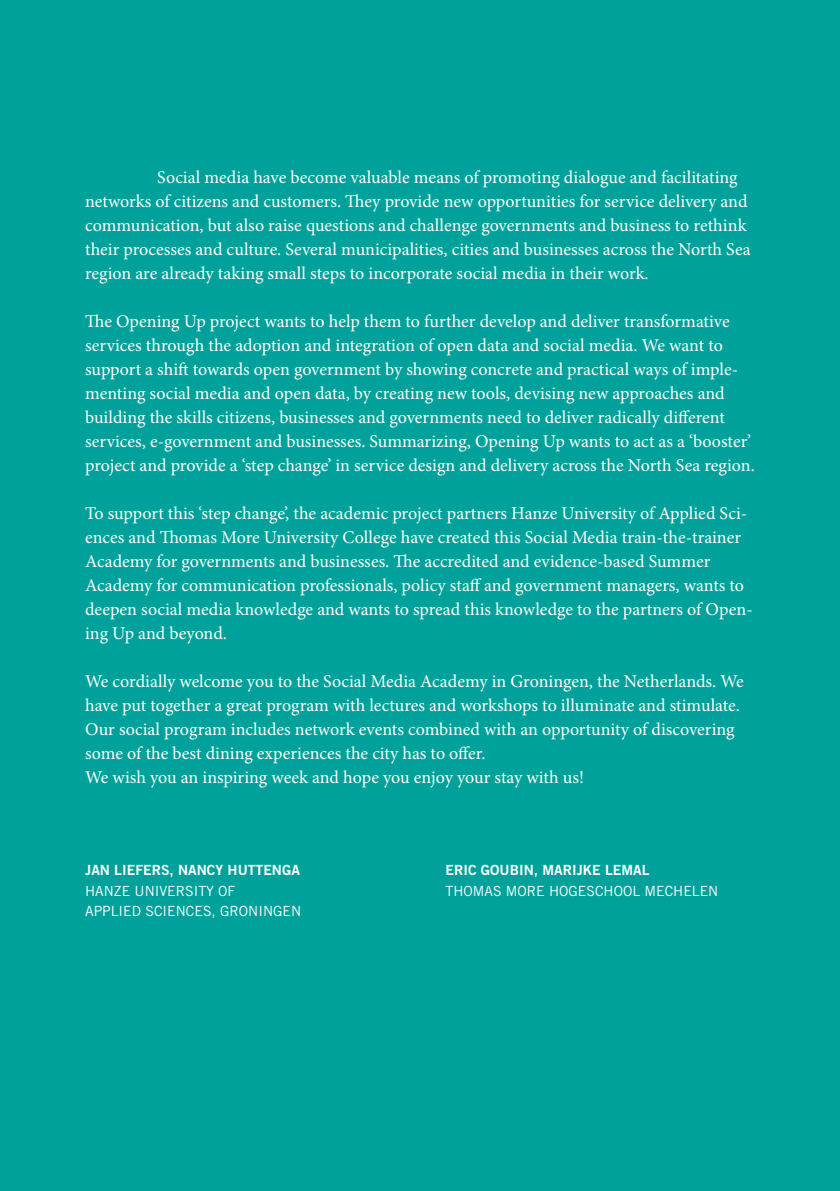
<style>
.page{position:relative;width:840px;height:1191px;background:#fff}
.page>*{position:absolute;margin:0;border:0;box-sizing:border-box;transform-origin:0 0}
.t1{font:18px/24px "Minion Pro";color:#fff}
.t2{font:14px "Trade Gothic LT Std";color:#fff}
.t3{font:14px "Trade Gothic LT Std Bd 2";color:#fff}
</style>
<div class="page">
<div style="left:0;top:0;width:839px;height:1191px;background:#00a19a"></div>
<p class="t1" style="left:85px;top:166px;width:666px;text-indent:72px">Social media have become valuable means of promoting dialogue and facilitating networks of citizens and customers. They provide new opportunities for service delivery and communication, but also raise questions and challenge governments and business to rethink their processes and culture. Several municipalities, cities and businesses across the North Sea region are already taking small steps to incorporate social media in their work.</p>
<p class="t1" style="left:85px;top:309px;width:670px">The Opening Up project wants to help them to further develop and deliver transformative services through the adoption and integration of open data and social media. We want to support a shift towards open government by showing concrete and practical ways of imple&shy;menting social media and open data, by creating new tools, devising new approaches and building the skills citizens, businesses and governments need to deliver radically different services, e-government and businesses. Summarizing, Opening Up wants to act as a ‘booster’ project and provide a ‘step change’ in service design and delivery across the North Sea region.</p>
<p class="t1" style="left:85px;top:501px;width:668px">To support this ‘step change’, the academic project partners Hanze University of Applied Sci&shy;ences and Thomas More University College have created this Social Media train-the-trainer Academy for governments and businesses. The accredited and evidence-based Summer Academy for communication professionals, policy staff and government managers, wants to deepen social media knowledge and wants to spread this knowledge to the partners of Open&shy;ing Up and beyond.</p>
<p class="t1" style="left:85px;top:669px;width:659px">We cordially welcome you to the Social Media Academy in Groningen, the Netherlands. We have put together a great program with lectures and workshops to illuminate and stimulate.<br>Our social program includes network events combined with an opportunity of discovering some of the best dining experiences the city has to offer.<br>We wish you an inspiring week and hope you enjoy your stay with us!</p>
<p class="t3" style="left:85px;top:861px;width:216px">JAN LIEFERS, NANCY HUTTENGA</p>
<p class="t3" style="left:445px;top:861px;width:201px">ERIC GOUBIN, MARIJ KE LEMAL</p>
<p class="t2" style="left:85px;top:882px;width:197px">HANZE UNIVERSITY OF TH</p>
<p class="t2" style="left:463px;top:882px;width:256px">OMAS MORE HOGESCHOOL M ECH ELEN</p>
<p class="t2" style="left:85px;top:902px;width:217px">APPLIED SCIENCES, GRONINGEN</p>
</div>
